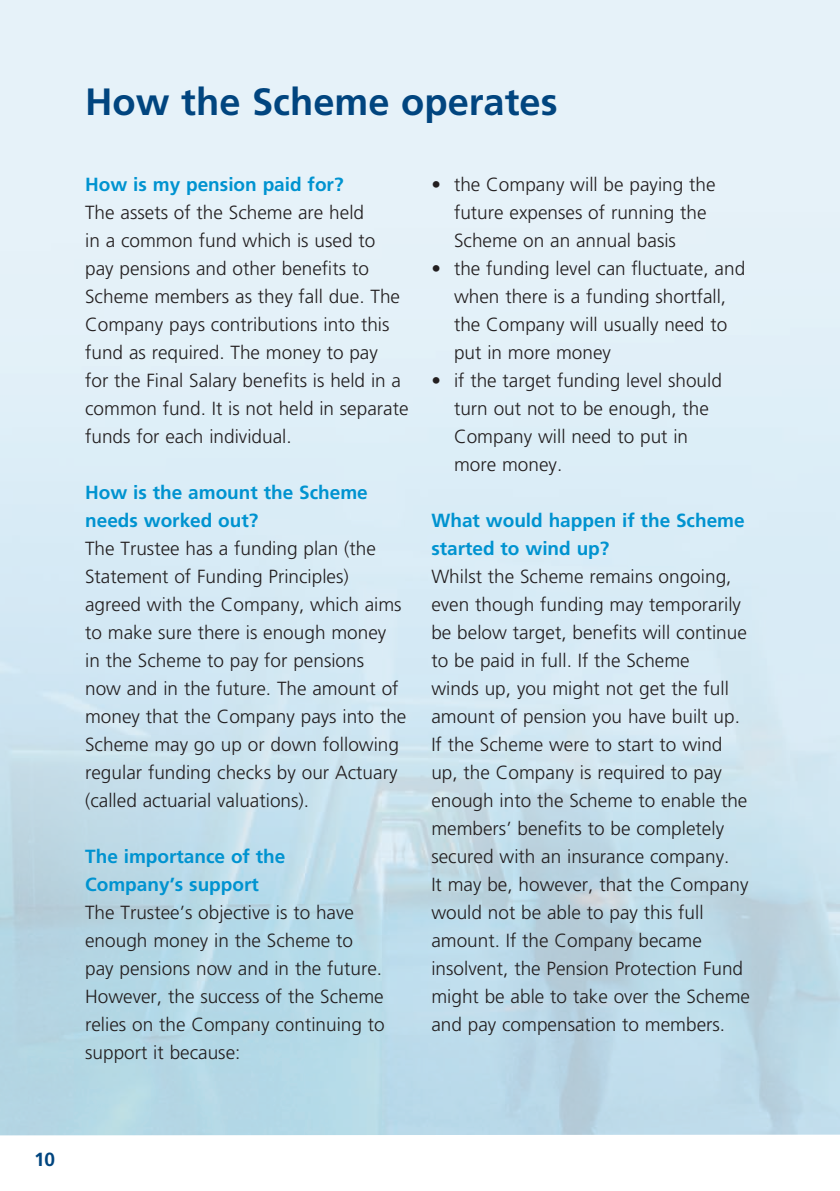
<style>
.page{position:relative;width:840px;height:1191px;background:#fff}
.page>*{position:absolute;margin:0;border:0;box-sizing:border-box;transform-origin:0 0}
.t1{font:700 38px "Frutiger";color:#01457f}
.t2{font:300 19px/28px "Frutiger";color:#231f20}
.t3{font:700 19px/28px "Frutiger";color:#0093d0}
.t4{font:700 19px "Frutiger";color:#01457f}
</style>
<div class="page">
<svg style="left:0;top:741px;width:839px;height:395px;fill:#bcdbe8"></svg>
<svg style="left:839px;top:741px;width:1px;height:394px"></svg>
<h1 class="t1" style="left:85px;top:79px;width:473px">How the Scheme operates</h1>
<p class="t3" style="left:85px;top:170px;width:260px">How is my pension paid for?</p>
<p class="t2" style="left:85px;top:198px;width:325px">The assets of the Scheme are held<br>in a common fund which is used to pay pensions and other benefits to Scheme members as they fall due. The Company pays contributions into this fund as required. The money to pay<br>for the Final Salary benefits is held in a common fund. It is not held in separate funds for each individual.</p>
<p class="t3" style="left:85px;top:478px;width:284px">How is the amount the Scheme needs worked out?</p>
<p class="t2" style="left:85px;top:534px;width:322px">The Trustee has a funding plan (the Statement of Funding Principles) agreed with the Company, which aims to make sure there is enough money<br>in the Scheme to pay for pensions<br>now and in the future. The amount of money that the Company pays into the Scheme may go up or down following regular funding checks by our Actuary (called actuarial valuations).</p>
<p class="t3" style="left:85px;top:842px;width:202px">The importance of the<br>Company’s support</p>
<p class="t2" style="left:85px;top:898px;width:301px">The Trustee’s objective is to have enough money in the Scheme to pay pensions now and in the future.<br>However, the success of the Scheme relies on the Company continuing to support it because:</p>
<p class="t2" style="left:454px;top:170px;width:263px;text-indent:-23px">• the Company will be paying the future expenses of running the<br>Scheme on an annual basis</p>
<p class="t2" style="left:454px;top:254px;width:292px;text-indent:-23px">• the funding level can fluctuate, and when there is a funding shortfall, the Company will usually need to put in more money</p>
<p class="t2" style="left:454px;top:366px;width:269px;text-indent:-23px">• if the target funding level should turn out not to be enough, the<br>Company will need to put in more money.</p>
<p class="t3" style="left:431px;top:506px;width:315px">What would happen if the Scheme started to wind up?</p>
<p class="t2" style="left:431px;top:562px;width:320px">Whilst the Scheme remains ongoing, even though funding may temporarily be below target, benefits will continue to be paid in full. If the Scheme<br>winds up, you might not get the full amount of pension you have built up.<br>If the Scheme were to start to wind up, the Company is required to pay enough into the Scheme to enable the members’ benefits to be completely secured with an insurance company.<br>It may be, however, that the Company would not be able to pay this full amount. If the Company became insolvent, the Pension Protection Fund might be able to take over the Scheme and pay compensation to members.</p>
<p class="t4" style="left:34px;top:1148px;width:23px">10</p>
</div>
